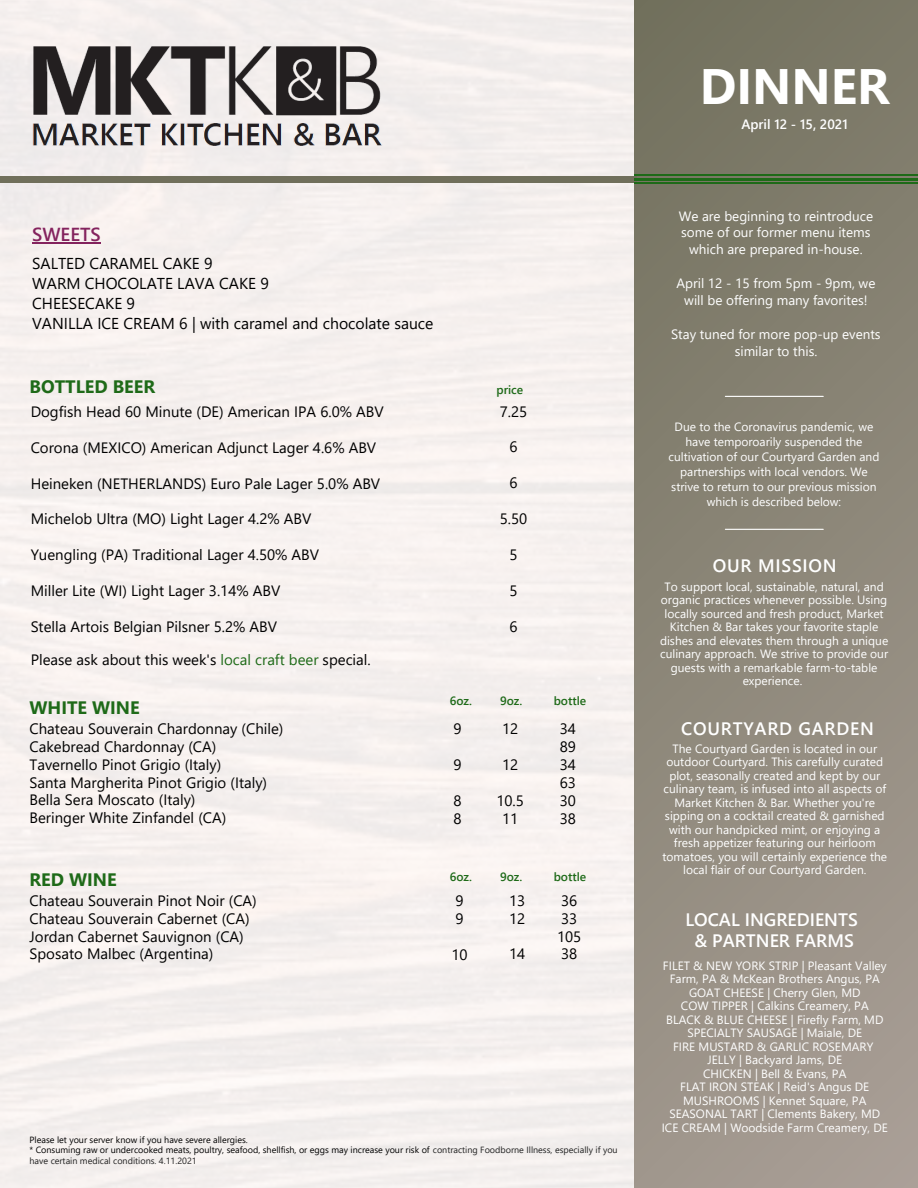
<style>
.page{position:relative;width:918px;height:1188px;background:#fff}
.page>*{position:absolute;margin:0;border:0;box-sizing:border-box;transform-origin:0 0}
.t1{font:700 49.65px "Segoe UI";color:#fff}
.t2{font:600 18.9px "Segoe UI";color:#84235e}
.t3{font:600 18px "Segoe UI";color:#fff}
.t4{font:700 18px "Segoe UI";color:#1e6a18}
.t5{font:600 18px "Segoe UI";letter-spacing:.04em;color:#fff}
.t6{font:15.75px "Segoe UI";color:#000}
.t7{font:15px "Segoe UI";color:#000}
.t8{font:13.5px/16.8px "Segoe UI";color:#fff;text-align:center}
.t9{font:600 13.5px "Segoe UI";color:#fff}
.t10{font:12px/13.5px "Segoe UI";color:#fff;text-align:center}
.t11{font:600 12px "Segoe UI";color:#1e6a18}
.t12{font:9px/10.5px "Segoe UI";color:#000}
.s1{color:#1e6a18}
.s2{color:#222}
</style>
<div class="page">
<svg style="left:32px;top:242px;width:10px;height:2px"></svg>
<hr style="left:42px;top:242px;width:59px;height:2px;background:#84235e">
<div style="left:634px;top:0;width:284px;height:1188px;background:linear-gradient(to bottom,#757460,#a69b93)"></div>
<div style="left:0;top:176px;width:637px;height:7px;background:#706f5b"></div>
<img style="left:19px;top:28px;width:388px;height:143px">
<hr style="left:634px;top:175px;width:284px;height:1px;background:#1e6a18">
<hr style="left:634px;top:182px;width:284px;height:1px;background:#1e6a18">
<hr style="left:634px;top:178px;width:284px;height:2px;background:#1e6a18">
<hr style="left:725px;top:396px;width:98px;height:1px;background:#fff">
<hr style="left:725px;top:529px;width:98px;height:1px;background:#fff">
<p class="t2" style="left:32px;top:220px;width:70px">SWEETS</p>
<p class="t6" style="left:32px;top:252px;width:182px">SALTED CARAMEL CAKE 9</p>
<p class="t6" style="left:32px;top:272px;width:238px">WARM CHOCOLATE LAVA CAKE 9</p>
<p class="t6" style="left:32px;top:292px;width:104px">CHEESECAKE 9</p>
<p class="t6" style="left:32px;top:312px;width:403px">VANILLA ICE CREAM 6 | with caramel and chocolate sauce</p>
<p class="t4" style="left:30px;top:373px;width:127px">BOTTLED BEER</p>
<p class="t7" style="left:31px;top:401px;width:355px">Dogfish Head 60 Minute (DE) American IPA 6.0% ABV</p>
<p class="t7" style="left:31px;top:437px;width:347px">Corona (MEXICO) American Adjunct Lager 4.6% ABV</p>
<p class="t7" style="left:31px;top:473px;width:351px">Heineken (NETHERLANDS) Euro Pale Lager 5.0% ABV</p>
<p class="t7" style="left:31px;top:508px;width:282px">Michelob Ultra (MO) Light Lager 4.2% ABV</p>
<p class="t7" style="left:31px;top:544px;width:290px">Yuengling (PA) Traditional Lager 4.50% ABV</p>
<p class="t7" style="left:31px;top:580px;width:251px">Miller Lite (WI) Light Lager 3.14% ABV</p>
<p class="t7" style="left:31px;top:616px;width:248px">Stella Artois Belgian Pilsner 5.2% ABV</p>
<p class="t7" style="left:31px;top:649px;width:342px">Please ask about this week's <span class="s1">local craft beer</span> special.</p>
<p class="t4" style="left:30px;top:695px;width:112px">WHITE WINE</p>
<p class="t7" style="left:30px;top:718px;width:255px">Chateau Souverain Chardonnay (Chile)</p>
<p class="t7" style="left:30px;top:736px;width:188px">Cakebread Chardonnay (CA)</p>
<p class="t7" style="left:30px;top:754px;width:193px">Tavernello Pinot Grigio (Italy)</p>
<p class="t7" style="left:30px;top:772px;width:239px">Santa Margherita Pinot Grigio (Italy)</p>
<p class="t7" style="left:30px;top:789px;width:167px">Bella Sera Moscato (Italy)</p>
<p class="t7" style="left:30px;top:807px;width:198px">Beringer White Zinfandel (CA)</p>
<p class="t4" style="left:30px;top:867px;width:89px">RED WINE</p>
<p class="t7" style="left:30px;top:890px;width:229px">Chateau Souverain Pinot Noir (CA)</p>
<p class="t7" style="left:30px;top:908px;width:222px">Chateau Souverain Cabernet (CA)</p>
<p class="t7" style="left:30px;top:926px;width:216px">Jordan Cabernet Sauvignon (CA)</p>
<p class="t7" style="left:30px;top:943px;width:185px">Sposato Malbec (Argentina)</p>
<p class="t11" style="left:496px;top:381px;width:28px">price</p>
<p class="t7" style="left:500px;top:401px;width:29px">7.25</p>
<p class="t7" style="left:510px;top:436px;width:10px">6</p>
<p class="t7" style="left:510px;top:472px;width:10px">6</p>
<p class="t7" style="left:500px;top:508px;width:29px">5.50</p>
<p class="t7" style="left:510px;top:544px;width:10px">5</p>
<p class="t7" style="left:510px;top:580px;width:10px">5</p>
<p class="t7" style="left:510px;top:616px;width:10px">6</p>
<p class="t11" style="left:450px;top:693px;width:24px">6oz.</p>
<p class="t11" style="left:500px;top:693px;width:24px">9oz.</p>
<p class="t11" style="left:554px;top:693px;width:34px">bottle</p>
<p class="t7" style="left:454px;top:718px;width:10px">9</p>
<p class="t7" style="left:454px;top:754px;width:10px">9</p>
<p class="t7" style="left:454px;top:790px;width:10px">8</p>
<p class="t7" style="left:454px;top:808px;width:10px">8</p>
<p class="t7" style="left:502px;top:718px;width:18px">12</p>
<p class="t7" style="left:502px;top:754px;width:18px">12</p>
<p class="t7" style="left:496px;top:790px;width:29px">10.5</p>
<p class="t7" style="left:502px;top:808px;width:18px">11</p>
<p class="t7" style="left:560px;top:718px;width:18px">34</p>
<p class="t7" style="left:560px;top:736px;width:18px">89</p>
<p class="t7" style="left:560px;top:754px;width:18px">34</p>
<p class="t7" style="left:560px;top:772px;width:18px">63</p>
<p class="t7" style="left:560px;top:790px;width:18px">30</p>
<p class="t7" style="left:560px;top:808px;width:18px">38</p>
<p class="t11" style="left:450px;top:868px;width:24px">6oz.</p>
<p class="t11" style="left:500px;top:868px;width:24px">9oz.</p>
<p class="t11" style="left:554px;top:868px;width:34px">bottle</p>
<p class="t7" style="left:455px;top:890px;width:10px">9</p>
<p class="t7" style="left:455px;top:908px;width:10px">9</p>
<p class="t7" style="left:451px;top:944px;width:18px">10</p>
<p class="t7" style="left:509px;top:890px;width:18px">13</p>
<p class="t7" style="left:509px;top:908px;width:18px">12</p>
<p class="t7" style="left:509px;top:943px;width:18px">14</p>
<p class="t7" style="left:561px;top:890px;width:18px">36</p>
<p class="t7" style="left:561px;top:908px;width:18px">33</p>
<p class="t7" style="left:557px;top:926px;width:26px">105</p>
<p class="t7" style="left:561px;top:943px;width:18px">38</p>
<p class="t12" style="left:30px;top:1134px;width:220px">Please let your server know if you have severe allergies.</p>
<p class="t12" style="left:30px;top:1145px;width:590px">* Consuming raw or undercooked meats, poultry, seafood, shellfish, or eggs may increase your risk of <span class="s2">contracting Foodborne Illness, especially if you have certain medical conditions. 4.11.2021</span></p>
<p class="t1" style="left:700px;top:51px;width:191px">DINNER</p>
<p class="t9" style="left:741px;top:115px;width:108px">April 12 - 15, 2021</p>
<p class="t8" style="left:679px;top:207px;width:196px">We are beginning to reintroduce some of our former menu items which are prepared in-house.</p>
<p class="t8" style="left:676px;top:274px;width:200px">April 12 - 15 from 5pm - 9pm, we will be offering many favorites!</p>
<p class="t8" style="left:671px;top:325px;width:211px">Stay tuned for more pop-up events similar to this.</p>
<p class="t10" style="left:669px;top:418px;width:212px;line-height:15px">Due to the Coronavirus pandemic, we have temporoarily suspended the cultivation of our Courtyard Garden and partnerships with local vendors. We strive to return to our previous mission which is described below:</p>
<p class="t5" style="left:713px;top:553px;width:125px">OUR MISSION</p>
<p class="t10" style="left:660px;top:579px;width:230px">To support local, sustainable, natural, and organic practices whenever possible. Using locally sourced and fresh product, Market Kitchen &amp; Bar takes your favorite staple dishes and elevates them through a unique culinary approach. We strive to provide our guests with a remarkable farm-to-table experience.</p>
<p class="t5" style="left:681px;top:715px;width:194px">COURTYARD GARDEN</p>
<p class="t10" style="left:663px;top:741px;width:226px">The Courtyard Garden is located in our outdoor Courtyard. This carefully curated plot, seasonally created and kept by our culinary team, is infused into all aspects of Market Kitchen &amp; Bar. Whether you're sipping on a cocktail created &amp; garnished with our handpicked mint, or enjoying a fresh appetizer featuring our heirloom tomatoes, you will certainly experience the local flair of our Courtyard Garden.</p>
<p class="t3" style="left:685px;top:907px;width:174px">LOCAL INGREDIENTS</p>
<p class="t3" style="left:694px;top:927px;width:161px">&amp; PARTNER FARMS</p>
<p class="t10" style="left:663px;top:958px;width:225px">FILET &amp; NEW YORK STRIP | Pleasant Valley</p>
<p class="t10" style="left:670px;top:972px;width:212px">Farm, PA &amp; McKean Brothers Angus, PA</p>
<p class="t10" style="left:689px;top:985px;width:173px">GOAT CHEESE | Cherry Glen, MD</p>
<p class="t10" style="left:681px;top:999px;width:189px">COW TIPPER | Calkins Creamery, PA</p>
<p class="t10" style="left:666px;top:1012px;width:219px">BLACK &amp; BLUE CHEESE | Firefly Farm, MD</p>
<p class="t10" style="left:687px;top:1026px;width:176px">SPECIALTY SAUSAGE | Maiale, DE</p>
<p class="t10" style="left:673px;top:1039px;width:202px">FIRE MUSTARD &amp; GARLIC ROSEMARY</p>
<p class="t10" style="left:707px;top:1053px;width:136px">JELLY | Backyard Jams, DE</p>
<p class="t10" style="left:703px;top:1066px;width:145px">CHICKEN | Bell &amp; Evans, PA</p>
<p class="t10" style="left:680px;top:1080px;width:191px">FLAT IRON STEAK | Reid's Angus DE</p>
<p class="t10" style="left:683px;top:1093px;width:185px">MUSHROOMS | Kennet Square, PA</p>
<p class="t10" style="left:669px;top:1107px;width:212px">SEASONAL TART | Clements Bakery, MD</p>
<p class="t10" style="left:662px;top:1120px;width:228px">ICE CREAM | Woodside Farm Creamery, DE</p>
</div>
